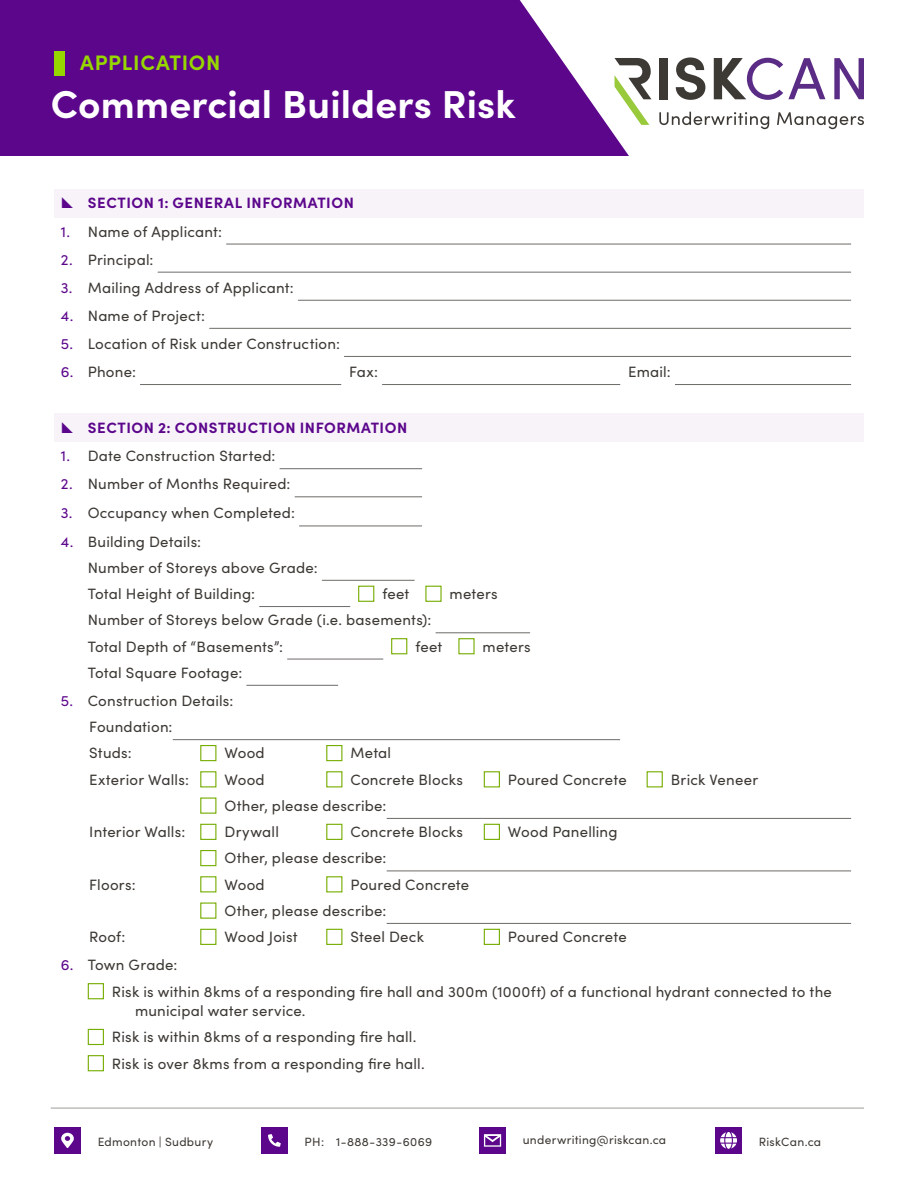
<style>
.page{position:relative;width:918px;height:1188px;background:#fff}
.page>*{position:absolute;margin:0;border:0;box-sizing:border-box;transform-origin:0 0}
.t1{font:700 39px "Sofia Pro";letter-spacing:.005em;color:#fff}
.t2{font:700 21px "Sofia Pro";letter-spacing:.035em;color:#97d700}
.t3{font:15px/26.2px "Sofia Pro";letter-spacing:.015em;color:#3d3935}
.t4{font:700 15px "Sofia Pro";letter-spacing:.035em;color:#5c068c}
.t5{font:12px "Sofia Pro";letter-spacing:.025em;color:#3d3935}
.s1{color:#5c068c}
</style>
<div class="page">
<hr style="left:51px;top:1108px;width:813px;height:1px;background:#9e9c9a">
<div style="left:715px;top:1127px;width:27px;height:27px;background:#5c068c"></div>
<svg style="left:720px;top:1132px;width:17px;height:17px"></svg>
<div style="left:261px;top:1127px;width:27px;height:27px;background:#5c068c"></div>
<svg style="left:268px;top:1134px;width:13px;height:13px"></svg>
<div style="left:479px;top:1127px;width:27px;height:27px;background:#5c068c"></div>
<svg style="left:484px;top:1134px;width:17px;height:13px"></svg>
<div style="left:54px;top:1127px;width:27px;height:27px;background:#5c068c"></div>
<svg style="left:61px;top:1133px;width:13px;height:15px"></svg>
<svg style="left:0;top:0;width:629px;height:156px;background:#681994"></svg>
<svg style="left:834px;top:58px;width:30px;height:41px"></svg>
<svg style="left:659px;top:112px;width:110px;height:17px"></svg>
<svg style="left:777px;top:112px;width:87px;height:17px"></svg>
<div style="left:659px;top:58px;width:9px;height:41px;background:#3d3935"></div>
<svg style="left:676px;top:57px;width:29px;height:43px"></svg>
<svg style="left:714px;top:58px;width:111px;height:42px"></svg>
<svg style="left:615px;top:58px;width:36px;height:67px"></svg>
<div style="left:54px;top:51px;width:10px;height:25px;background:#97d700"></div>
<div style="left:54px;top:189px;width:810px;height:28px;background:#f7f3f9"></div>
<hr style="left:226px;top:244px;width:625px;height:1px;background:#6d6b68">
<hr style="left:158px;top:272px;width:693px;height:1px;background:#6d6b68">
<hr style="left:298px;top:300px;width:553px;height:1px;background:#6d6b68">
<hr style="left:209px;top:328px;width:642px;height:1px;background:#6d6b68">
<hr style="left:344px;top:356px;width:507px;height:1px;background:#6d6b68">
<hr style="left:140px;top:384px;width:201px;height:1px;background:#6d6b68">
<hr style="left:382px;top:384px;width:238px;height:1px;background:#6d6b68">
<hr style="left:675px;top:384px;width:176px;height:1px;background:#6d6b68">
<div style="left:54px;top:414px;width:810px;height:28px;background:#f7f3f9"></div>
<hr style="left:280px;top:468px;width:142px;height:1px;background:#6d6b68">
<hr style="left:295px;top:496px;width:127px;height:1px;background:#6d6b68">
<hr style="left:299px;top:526px;width:123px;height:1px;background:#6d6b68">
<hr style="left:322px;top:580px;width:93px;height:1px;background:#6d6b68">
<hr style="left:259px;top:606px;width:91px;height:1px;background:#6d6b68">
<hr style="left:436px;top:632px;width:94px;height:1px;background:#6d6b68">
<hr style="left:287px;top:659px;width:96px;height:1px;background:#6d6b68">
<hr style="left:246px;top:685px;width:92px;height:1px;background:#6d6b68">
<div style="left:358px;top:586px;width:16px;height:16px;border:1px solid #76ac00"></div>
<div style="left:425px;top:586px;width:17px;height:16px;border:1px solid #76ac00"></div>
<div style="left:391px;top:638px;width:16px;height:16px;border:1px solid #76ac00"></div>
<div style="left:458px;top:638px;width:17px;height:16px;border:1px solid #76ac00"></div>
<hr style="left:173px;top:739px;width:447px;height:1px;background:#6d6b68">
<hr style="left:387px;top:818px;width:464px;height:1px;background:#6d6b68">
<hr style="left:387px;top:871px;width:464px;height:1px;background:#6d6b68">
<hr style="left:387px;top:923px;width:464px;height:1px;background:#6d6b68">
<div style="left:200px;top:745px;width:16px;height:16px;border:1px solid #76ac00"></div>
<div style="left:326px;top:745px;width:16px;height:16px;border:1px solid #76ac00"></div>
<div style="left:484px;top:771px;width:16px;height:16px;border:1px solid #76ac00"></div>
<div style="left:647px;top:771px;width:16px;height:16px;border:1px solid #76ac00"></div>
<div style="left:200px;top:824px;width:16px;height:16px;border:1px solid #76ac00"></div>
<div style="left:326px;top:824px;width:16px;height:16px;border:1px solid #76ac00"></div>
<div style="left:484px;top:824px;width:16px;height:16px;border:1px solid #76ac00"></div>
<div style="left:200px;top:850px;width:16px;height:16px;border:1px solid #76ac00"></div>
<div style="left:200px;top:929px;width:16px;height:16px;border:1px solid #76ac00"></div>
<div style="left:326px;top:929px;width:16px;height:16px;border:1px solid #76ac00"></div>
<div style="left:484px;top:929px;width:16px;height:16px;border:1px solid #76ac00"></div>
<div style="left:88px;top:983px;width:16px;height:16px;border:1px solid #76ac00"></div>
<div style="left:88px;top:1029px;width:16px;height:16px;border:1px solid #76ac00"></div>
<div style="left:88px;top:1055px;width:16px;height:16px;border:1px solid #76ac00"></div>
<h2 class="t2" style="left:80px;top:46px;width:142px">APPLICATION</h2>
<h1 class="t1" style="left:51px;top:74px;width:466px">Commercial Builders Risk</h1>
<p class="t4" style="left:88px;top:192px;width:268px">SECTION 1: GENERAL INFORMATION</p>
<p class="t3" style="left:61px;top:217px;width:163px"><span class="s1">1.</span> Name of Applicant:</p>
<p class="t3" style="left:61px;top:245px;width:94px"><span class="s1">2.</span> Principal:</p>
<p class="t3" style="left:61px;top:274px;width:235px"><span class="s1">3.</span> Mailing Address of Applicant:</p>
<p class="t3" style="left:61px;top:302px;width:146px"><span class="s1">4.</span> Name of Project:</p>
<p class="t3" style="left:61px;top:330px;width:281px"><span class="s1">5.</span> Location of Risk under Construction:</p>
<p class="t3" style="left:61px;top:358px;width:77px"><span class="s1">6.</span> Phone:</p>
<p class="t3" style="left:349px;top:358px;width:30px">Fax:</p>
<p class="t3" style="left:628px;top:358px;width:44px">Email:</p>
<p class="t4" style="left:88px;top:416px;width:321px">SECTION 2: CONSTRUCTION INFORMATION</p>
<p class="t3" style="left:61px;top:442px;width:216px"><span class="s1">1.</span> Date Construction Started:</p>
<p class="t3" style="left:61px;top:470px;width:231px"><span class="s1">2.</span> Number of Months Required:</p>
<p class="t3" style="left:61px;top:499px;width:236px"><span class="s1">3.</span> Occupancy when Completed:</p>
<p class="t3" style="left:88px;top:527px;width:232px;text-indent:-27px"><span class="s1">4.</span> Building Details:<br>Number of Storeys above Grade:<br>Total Height of Building:</p>
<p class="t3" style="left:382px;top:580px;width:29px">feet</p>
<p class="t3" style="left:450px;top:580px;width:50px">meters</p>
<p class="t3" style="left:88px;top:606px;width:345px">Number of Storeys below Grade (i.e. basements):<br>Total Depth of “Basements”:</p>
<p class="t3" style="left:415px;top:632px;width:29px">feet</p>
<p class="t3" style="left:483px;top:632px;width:50px">meters</p>
<p class="t3" style="left:88px;top:659px;width:156px">Total Square Footage:</p>
<p class="t3" style="left:89px;top:687px;width:146px;text-indent:-28px"><span class="s1">5.</span> Construction Details:<br>Foundation:<br>Studs:</p>
<p class="t3" style="left:224px;top:739px;width:42px">Wood</p>
<p class="t3" style="left:350px;top:739px;width:42px">Metal</p>
<p class="t3" style="left:89px;top:765px;width:101px">Exterior Walls:</p>
<p class="t3" style="left:224px;top:765px;width:42px">Wood</p>
<p class="t3" style="left:350px;top:765px;width:114px">Concrete Blocks</p>
<p class="t3" style="left:508px;top:765px;width:120px">Poured Concrete</p>
<p class="t3" style="left:671px;top:765px;width:89px">Brick Veneer</p>
<p class="t3" style="left:224px;top:792px;width:164px">Other, please describe:</p>
<p class="t3" style="left:89px;top:818px;width:98px">Interior Walls:</p>
<p class="t3" style="left:224px;top:818px;width:56px">Drywall</p>
<p class="t3" style="left:350px;top:818px;width:114px">Concrete Blocks</p>
<p class="t3" style="left:508px;top:818px;width:111px">Wood Panelling</p>
<p class="t3" style="left:224px;top:844px;width:164px">Other, please describe:</p>
<p class="t3" style="left:89px;top:870px;width:48px">Floors:</p>
<p class="t3" style="left:224px;top:870px;width:42px">Wood</p>
<p class="t3" style="left:224px;top:870px;width:246px;text-indent:126px">Poured Concrete<br>Other, please describe:</p>
<p class="t3" style="left:89px;top:923px;width:38px">Roof:</p>
<p class="t3" style="left:224px;top:923px;width:75px">Wood Joist</p>
<p class="t3" style="left:350px;top:923px;width:75px">Steel Deck</p>
<p class="t3" style="left:508px;top:923px;width:120px">Poured Concrete</p>
<p class="t3" style="left:112px;top:951px;width:721px;text-indent:-51px"><span class="s1">6.</span> Town Grade:<br>Risk is within 8kms of a responding fire hall and 300m (1000ft) of a functional hydrant connected to the</p>
<p class="t3" style="left:112px;top:997px;width:314px;text-indent:23px">municipal water service.<br>Risk is within 8kms of a responding fire hall.<br>Risk is over 8kms from a responding fire hall.</p>
<p class="t5" style="left:98px;top:1133px;width:117px">Edmonton | Sudbury</p>
<p class="t5" style="left:305px;top:1133px;width:129px">PH: 1-888-339-6069</p>
<p class="t5" style="left:523px;top:1131px;width:145px">underwriting@riskcan.ca</p>
<p class="t5" style="left:759px;top:1133px;width:64px">RiskCan.ca</p>
</div>
